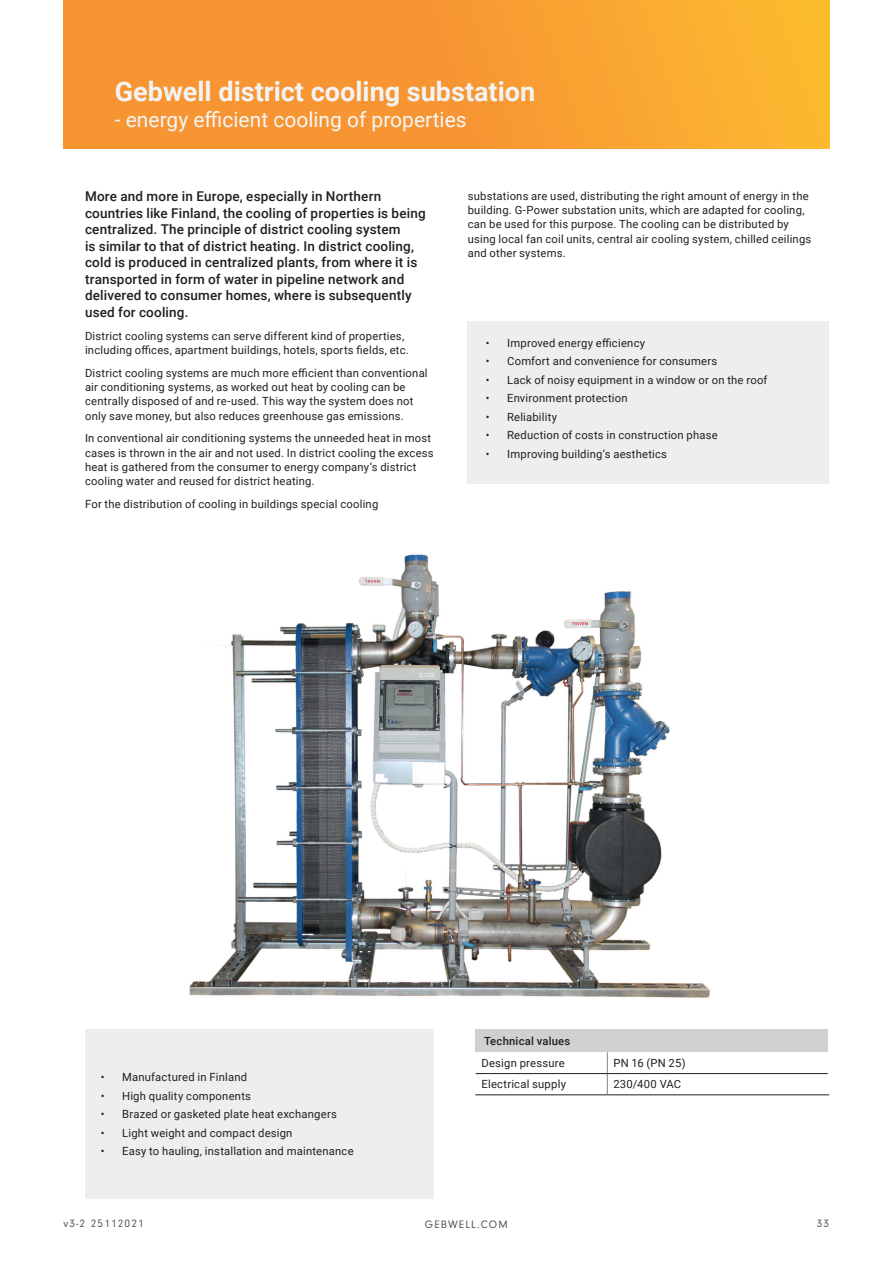
<style>
.page{position:relative;width:893px;height:1263px;background:#fff}
.page>*{position:absolute;margin:0;border:0;box-sizing:border-box;transform-origin:0 0}
.t1{font:700 27px "Roboto";color:#f2f3f4}
.t2{font:21px "Roboto";color:#f5f5f6}
.t3{font:500 13.5px/16.5px "Roboto";letter-spacing:.015em;color:#231f20}
.t4{font:11.25px/14.2px "Roboto";letter-spacing:.02em;color:#231f20}
.t5{font:11.25px "Neuzeit Gro";letter-spacing:.1em;color:#57585a}
.t6{font:500 11.25px "Roboto";letter-spacing:.02em;color:#231f20}
</style>
<div class="page">
<div style="left:64px;top:0;width:765px;height:149px;background:linear-gradient(to right,#f68b34,#fbb230)"></div>
<div style="left:468px;top:321px;width:361px;height:163px;background:#eeeeef"></div>
<img style="left:189px;top:554px;width:521px;height:444px">
<div style="left:85px;top:1030px;width:349px;height:169px;background:#eeeeef"></div>
<div style="left:475px;top:1030px;width:353px;height:22px;background:#cfd0d2"></div>
<hr style="left:607px;top:1094px;width:222px;height:1px;background:#231f20">
<svg style="left:475px;top:1052px;width:353px;height:43px"></svg>
<hr style="left:476px;top:1073px;width:131px;height:1px;background:#231f20">
<hr style="left:607px;top:1073px;width:221px;height:1px;background:#231f20">
<h1 class="t1" style="left:115px;top:73px;width:422px">Gebwell district cooling substation</h1>
<h2 class="t2" style="left:115px;top:104px;width:353px">- energy efficient cooling of properties</h2>
<p class="t3" style="left:85px;top:188px;width:342px">More and more in Europe, especially in Northern countries like Finland, the cooling of properties is being centralized. The principle of district cooling system<br>is similar to that of district heating. In district cooling, cold is produced in centralized plants, from where it is transported in form of water in pipeline network and delivered to consumer homes, where is subsequently used for cooling.</p>
<p class="t4" style="left:85px;top:328px;width:325px">District cooling systems can serve different kind of properties, including offices, apartment buildings, hotels, sports fields, etc.</p>
<p class="t4" style="left:85px;top:365px;width:344px">District cooling systems are much more efficient than conventional air conditioning systems, as worked out heat by cooling can be centrally disposed of and re-used. This way the system does not only save money, but also reduces greenhouse gas emissions.</p>
<p class="t4" style="left:85px;top:431px;width:350px">In conventional air conditioning systems the unneeded heat in most cases is thrown in the air and not used. In district cooling the excess heat is gathered from the consumer to energy company’s district cooling water and reused for district heating.</p>
<p class="t4" style="left:85px;top:496px;width:295px">For the distribution of cooling in buildings special cooling</p>
<p class="t4" style="left:468px;top:188px;width:345px">substations are used, distributing the right amount of energy in the building. G-Power substation units, which are adapted for cooling, can be used for this purpose. The cooling can be distributed by using local fan coil units, central air cooling system, chilled ceilings and other systems.</p>
<p class="t4" style="left:486px;top:335px;width:161px">• Improved energy efficiency</p>
<p class="t4" style="left:486px;top:353px;width:233px">• Comfort and convenience for consumers</p>
<p class="t4" style="left:486px;top:372px;width:283px">• Lack of noisy equipment in a window or on the roof</p>
<p class="t4" style="left:486px;top:391px;width:143px">• Environment protection</p>
<p class="t4" style="left:486px;top:409px;width:73px">• Reliability</p>
<p class="t4" style="left:486px;top:428px;width:233px">• Reduction of costs in construction phase</p>
<p class="t4" style="left:486px;top:446px;width:183px">• Improving building’s aesthetics</p>
<p class="t4" style="left:101px;top:1069px;width:148px">• Manufactured in Finland</p>
<p class="t4" style="left:101px;top:1088px;width:152px">• High quality components</p>
<p class="t4" style="left:101px;top:1106px;width:237px">• Brazed or gasketed plate heat exchangers</p>
<p class="t4" style="left:101px;top:1125px;width:193px">• Light weight and compact design</p>
<p class="t4" style="left:101px;top:1143px;width:254px">• Easy to hauling, installation and maintenance</p>
<p class="t6" style="left:484px;top:1033px;width:88px">Technical values</p>
<p class="t4" style="left:481px;top:1055px;width:85px">Design pressure</p>
<p class="t4" style="left:613px;top:1055px;width:74px">PN 16 (PN 25)</p>
<p class="t4" style="left:481px;top:1076px;width:86px">Electrical supply</p>
<p class="t4" style="left:613px;top:1076px;width:69px">230/400 VAC</p>
<p class="t5" style="left:63px;top:1217px;width:82px">v3-2 25112021</p>
<p class="t5" style="left:425px;top:1218px;width:84px">GEBWELL.COM</p>
<p class="t5" style="left:817px;top:1217px;width:14px">33</p>
</div>
